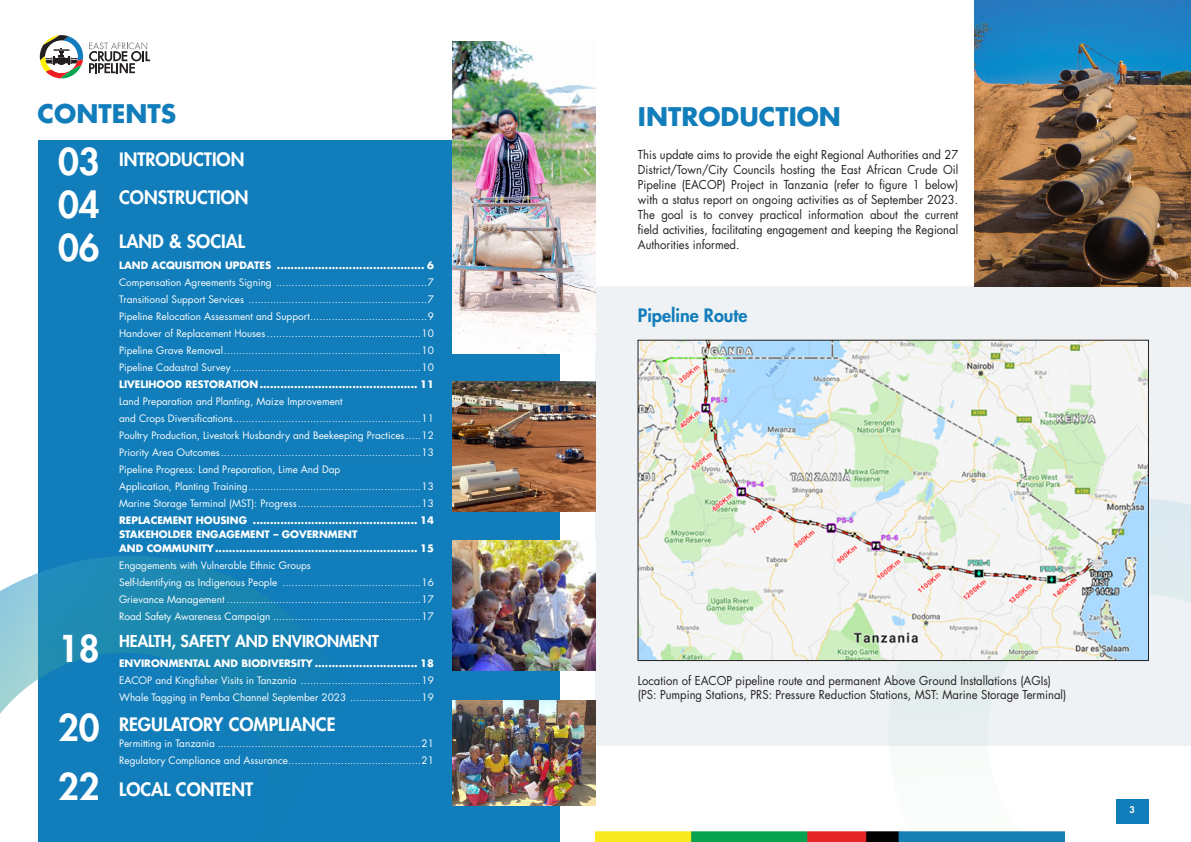
<style>
.page{position:relative;width:1191px;height:842px;background:#fff}
.page>*{position:absolute;margin:0;border:0;box-sizing:border-box;transform-origin:0 0}
.t1{font:800 36px/42.8px "Futura Std";color:#fff}
.t2{font:700 25px "Futura Std";color:#117dba}
.t3{font:800 18px/38.7px "Futura Std";color:#fff}
.t4{font:800 18px "Futura Std";color:#117dba}
.t5{font:800 16px "Futura Std";letter-spacing:-.01em;color:#fff}
.t6{font:12px/15px "Futura Std";color:#231f20;text-align:justify;scale:.94 1}
.t7{font:10px/17px "Futura Std";color:#fff}
.t8{font:700 10px/14px "Futura Std";color:#fff}
.t9{font:800 9px "Futura Std";color:#fff}
.s1{font-size:36px}
</style>
<div class="page">
<div style="left:595px;top:286px;width:596px;height:460px;background:#eff2f5"></div>
<div style="left:38px;top:140px;width:521px;height:702px;background:#117dba"></div>
<svg style="left:0;top:556px;width:236px;height:158px"></svg>
<svg style="left:40px;top:35px;width:43px;height:43px"></svg>
<svg style="left:89px;top:42px;width:61px;height:31px"></svg>
<img style="left:452px;top:41px;width:143px;height:313px">
<img style="left:452px;top:382px;width:143px;height:129px">
<img style="left:974px;top:0;width:217px;height:286px">
<img style="left:452px;top:540px;width:143px;height:130px">
<img style="left:452px;top:701px;width:143px;height:104px">
<img style="left:595px;top:831px;width:259px;height:11px">
<svg style="left:854px;top:465px;width:337px;height:377px"></svg>
<img style="left:640px;top:342px;width:506px;height:317px">
<div style="left:638px;top:340px;width:510px;height:321px;border:1px solid #231f20"></div>
<h2 class="t2" style="left:38px;top:97px;width:140px">CONTENTS</h2>
<h2 class="t2" style="left:638px;top:100px;width:204px">INTRODUCTION</h2>
<p class="t6" style="left:638px;top:148px;width:342px">This update aims to provide the eight Regional Authorities and 27<br>District/Town/City Councils hosting the East African Crude Oil Pipeline (EACOP) Project in Tanzania (refer to figure 1 below) with a status report on ongoing activities as of September 2023.<br>The goal is to convey practical information about the current field activities, facilitating engagement and keeping the Regional Authorities informed.</p>
<h1 class="t1" style="left:58px;top:141px;width:43px">03<br>04</h1>
<h3 class="t3" style="left:119px;top:140px;width:131px">INTRODUCTION<br>CONSTRUCTION</h3>
<h3 class="t3" style="left:58px;top:222px;width:189px"><span class="s1">06</span> LAND &amp; SOCIAL</h3>
<p class="t8" style="left:119px;top:259px;width:316px">LAND ACQUISITION UPDATES ........................................... 6</p>
<p class="t7" style="left:119px;top:274px;width:316px;text-align:justify">Compensation Agreements Signing .................................................7<br>Transitional Support Services ..........................................................7<br>Pipeline Relocation Assessment and Support......................................9<br>Handover of Replacement Houses..................................................10<br>Pipeline Grave Removal................................................................10<br>Pipeline Cadastral Survey .............................................................10</p>
<p class="t8" style="left:119px;top:378px;width:316px">LIVELIHOOD RESTORATION .............................................. 11</p>
<p class="t7" style="left:119px;top:393px;width:316px">Land Preparation and Planting, Maize Improvement<br>and Crops Diversifications.............................................................11<br>Poultry Production, Livestork Husbandry and Beekeeping Practices.....12<br>Priority Area Outcomes.................................................................13<br>Pipeline Progress: Land Preparation, Lime And Dap<br>Application, Planting Training........................................................13<br>Marine Storage Terminal (MST): Progress........................................13</p>
<p class="t8" style="left:119px;top:514px;width:316px">REPLACEMENT HOUSING ................................................ 14<br>STAKEHOLDER ENGAGEMENT – GOVERNMENT<br>AND COMMUNITY........................................................... 15</p>
<p class="t7" style="left:119px;top:557px;width:316px">Engagements with Vulnerable Ethnic Groups<br>Self-Identifying as Indigenous People .............................................16<br>Grievance Management ...............................................................17<br>Road Safety Awareness Campaign ................................................17</p>
<h3 class="t4" style="left:638px;top:304px;width:111px">Pipeline Route</h3>
<h1 class="t1" style="left:58px;top:627px;width:43px">18</h1>
<h1 class="t1" style="left:58px;top:706px;width:43px">20</h1>
<h3 class="t5" style="left:119px;top:631px;width:261px">HEALTH, SAFETY AND ENVIRONMENT</h3>
<p class="t8" style="left:119px;top:656px;width:316px">ENVIRONMENTAL AND BIODIVERSITY .............................. 18</p>
<p class="t7" style="left:119px;top:672px;width:316px">EACOP and Kingfisher Visits in Tanzania .......................................19<br>Whale Tagging in Pemba Channel September 2023 .......................19</p>
<h3 class="t3" style="left:119px;top:705px;width:218px">REGULATORY COMPLIANCE</h3>
<p class="t7" style="left:119px;top:734px;width:316px">Permitting in Tanzania ..................................................................21<br>Regulatory Compliance and Assurance...........................................21</p>
<h3 class="t3" style="left:58px;top:770px;width:196px"><span class="s1">22</span> LOCAL CONTENT</h3>
<p class="t6" style="left:638px;top:673px;width:457px;line-height:14.4px">Location of EACOP pipeline route and permanent Above Ground Installations (AGIs) (PS: Pumping Stations, PRS: Pressure Reduction Stations, MST: Marine Storage Terminal)</p>
<p class="t9" style="left:1129px;top:804px;width:7px">3</p>
</div>
